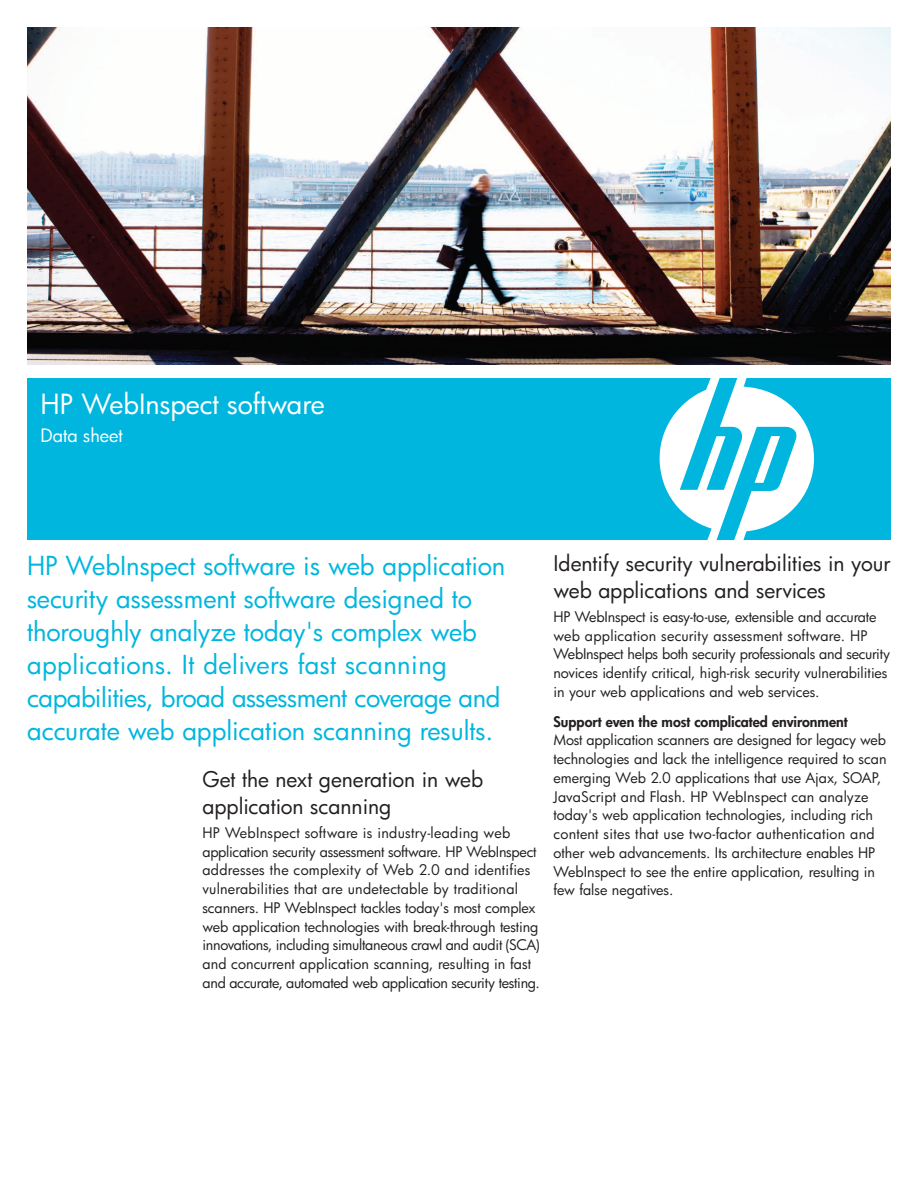
<style>
.page{position:relative;width:918px;height:1188px;background:#fff}
.page>*{position:absolute;margin:0;border:0;box-sizing:border-box;transform-origin:0 0}
.t1{font:27px "Futura Bk";color:#fff}
.t2{font:25.5px/33px "Futura Bk";color:#00b6de}
.t3{font:21px/27px "Futura Bk";color:#231f20}
.t4{font:18px "Futura Bk";color:#fff}
.t5{font:14.25px/18.8px "Futura Bk";letter-spacing:-.005em;color:#231f20}
.t6{font:14.25px "Futura Hv";color:#231f20}
</style>
<div class="page">
<div style="left:27px;top:378px;width:864px;height:162px;background:#00b6de"></div>
<svg style="left:660px;top:378px;width:154px;height:162px"></svg>
<img style="left:27px;top:27px;width:864px;height:337px">
<h1 class="t1" style="left:40px;top:392px;width:286px">HP WebInspect software</h1>
<p class="t4" style="left:40px;top:427px;width:84px">Data sheet</p>
<p class="t2" style="left:27px;top:551px;width:480px">HP WebInspect software is web application security assessment software designed to thoroughly analyze today's complex web applications. It delivers fast scanning capabilities, broad assessment coverage and accurate web application scanning results.</p>
<h3 class="t3" style="left:202px;top:767px;width:282px">Get the next generation in web application scanning</h3>
<p class="t5" style="left:202px;top:825px;width:339px">HP WebInspect software is industry-leading web application security assessment software. HP WebInspect addresses the complexity of Web 2.0 and identifies vulnerabilities that are undetectable by traditional scanners. HP WebInspect tackles today's most complex web application technologies with break-through testing innovations, including simultaneous crawl and audit (SCA) and concurrent application scanning, resulting in fast and accurate, automated web application security testing.</p>
<h3 class="t3" style="left:554px;top:551px;width:339px">Identify security vulnerabilities in your web applications and services</h3>
<p class="t5" style="left:554px;top:609px;width:338px">HP WebInspect is easy-to-use, extensible and accurate web application security assessment software. HP WebInspect helps both security professionals and security novices identify critical, high-risk security vulnerabilities in your web applications and web services.</p>
<p class="t6" style="left:554px;top:715px;width:296px">Support even the most complicated environment</p>
<p class="t5" style="left:554px;top:732px;width:335px">Most application scanners are designed for legacy web technologies and lack the intelligence required to scan emerging Web 2.0 applications that use Ajax, SOAP, JavaScript and Flash. HP WebInspect can analyze today's web application technologies, including rich content sites that use two-factor authentication and other web advancements. Its architecture enables HP WebInspect to see the entire application, resulting in few false negatives.</p>
</div>
